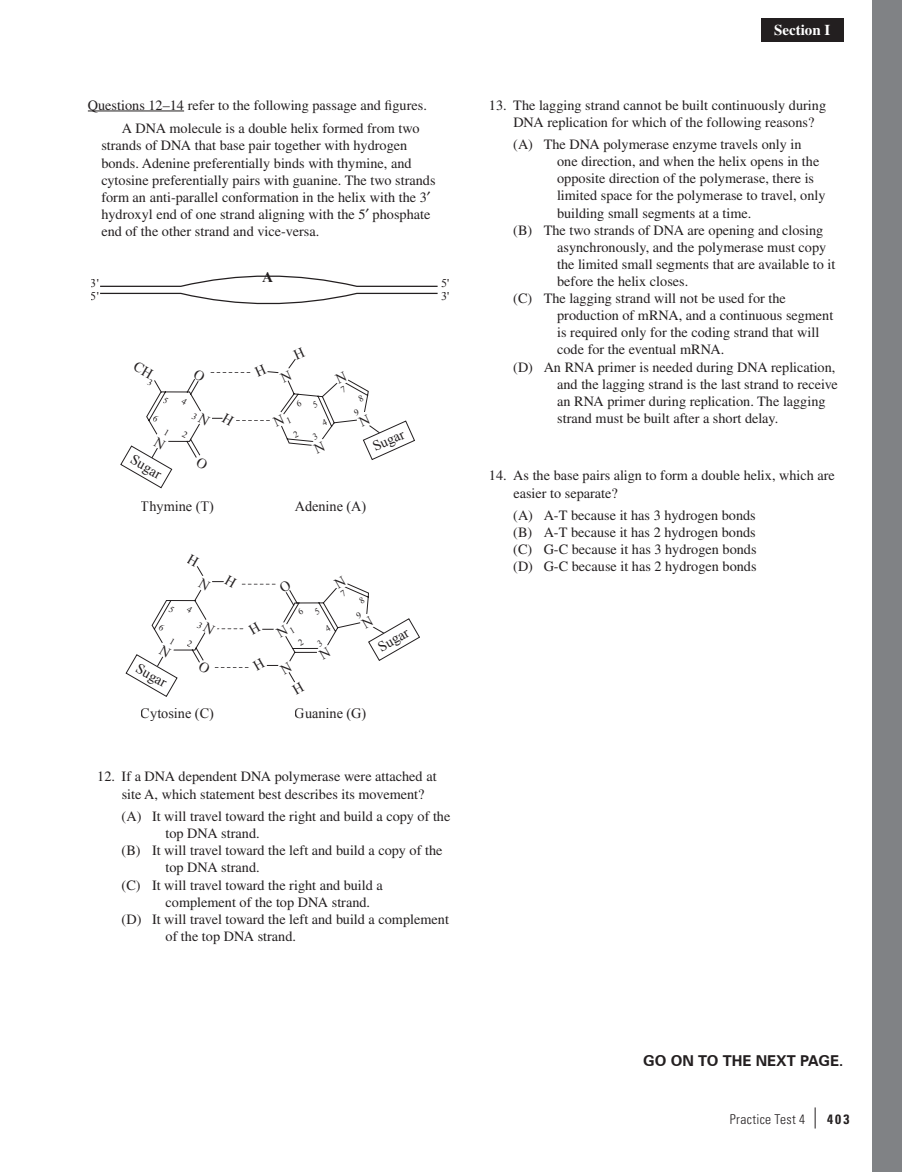
<style>
.page{position:relative;width:902px;height:1172px;background:#fff}
.page>*{position:absolute;margin:0;border:0;box-sizing:border-box;transform-origin:0 0}
.t1{font:700 15.15px "Times New Roman";color:#231f20}
.t2{font:700 15px "Zurich BT";color:#231f20}
.t3{font:700 15px "Times LT Pro";color:#fff}
.Answer{font:14.25px/17.1px "Times LT Pro";color:#231f20}
.Passage{font:14.25px/17.1px "Times LT Pro";color:#231f20}
.Question{font:14.25px/17.1px "Times LT Pro";color:#231f20}
.t4{font:14.25px/27.5px "Times New Roman";color:#231f20}
.Directions{font:14.25px "Times LT Pro";color:#231f20}
.t5{font:300 condensed 13.5px "Univers LT Pro";letter-spacing:.025em;color:#231f20}
.t6{font:12px/13.2px "Times New Roman";color:#231f20}
.s1{font-weight:400;font-size:21px}
.s2{font-weight:700}
</style>
<div class="page">
<div style="left:872px;top:0;width:30px;height:1172px;background:#808285"></div>
<div style="left:760px;top:18px;width:83px;height:23px;background:#231f20"></div>
<hr style="left:88px;top:111px;width:96px;height:1px;background:#231f20">
<svg style="left:100px;top:275px;width:338px;height:30px"></svg>
<svg style="left:120px;top:359px;width:295px;height:130px"></svg>
<svg style="left:125px;top:566px;width:295px;height:131px"></svg>
<p class="Directions" style="left:88px;top:96px;width:340px">Questions 12–14 refer to the following passage and figures.</p>
<p class="Passage" style="left:101px;top:120px;width:336px;text-indent:20px">A DNA molecule is a double helix formed from two strands of DNA that base pair together with hydrogen bonds. Adenine preferentially binds with thymine, and cytosine preferentially pairs with guanine. The two strands form an anti-parallel conformation in the helix with the 3 hydroxyl end of one strand aligning with the 5 phosphate end of the other strand and vice-versa.</p>
<p class="t6" style="left:91px;top:276px;width:10px">3'<br>5'</p>
<p class="t1" style="left:262px;top:267px;width:12px">A</p>
<p class="t6" style="left:441px;top:276px;width:10px">5'</p>
<p class="t6" style="left:441px;top:290px;width:10px">3'</p>
<p class="t4" style="left:139px;top:446px;width:35px;rotate:30deg">Sugar</p>
<p class="t4" style="left:354px;top:410px;width:37px;rotate:-24deg">N<br>Sugar</p>
<p class="t4" style="left:141px;top:493px;width:75px">Thymine (T)</p>
<p class="t4" style="left:295px;top:493px;width:73px">Adenine (A)</p>
<p class="t4" style="left:144px;top:655px;width:35px;rotate:30deg">Sugar</p>
<p class="t4" style="left:356px;top:613px;width:37px;rotate:-30deg">N<br>Sugar</p>
<p class="t4" style="left:141px;top:699px;width:75px">Cytosine (C)</p>
<p class="t4" style="left:295px;top:699px;width:73px">Guanine (G)</p>
<p class="Question" style="left:122px;top:768px;width:316px;text-indent:-24px">12. If a DNA dependent DNA polymerase were attached at site A, which statement best describes its movement?</p>
<p class="Answer" style="left:165px;top:807px;width:286px;text-indent:-44px">(A) It will travel toward the right and build a copy of the top DNA strand.</p>
<p class="Answer" style="left:165px;top:841px;width:278px;text-indent:-44px">(B) It will travel toward the left and build a copy of the top DNA strand.</p>
<p class="Answer" style="left:165px;top:876px;width:219px;text-indent:-44px">(C) It will travel toward the right and build a complement of the top DNA strand.</p>
<p class="Answer" style="left:165px;top:910px;width:285px;text-indent:-44px">(D) It will travel toward the left and build a complement of the top DNA strand.</p>
<p class="t3" style="left:774px;top:21px;width:58px">Section I</p>
<p class="Question" style="left:513px;top:96px;width:314px;text-indent:-24px">13. The lagging strand cannot be built continuously during<br>DNA replication for which of the following reasons?</p>
<p class="Answer" style="left:557px;top:136px;width:270px;text-indent:-44px">(A) The DNA polymerase enzyme travels only in one direction, and when the helix opens in the opposite direction of the polymerase, there is limited space for the polymerase to travel, only building small segments at a time.</p>
<p class="Answer" style="left:557px;top:221px;width:280px;text-indent:-44px">(B) The two strands of DNA are opening and closing asynchronously, and the polymerase must copy the limited small segments that are available to it before the helix closes.</p>
<p class="Answer" style="left:557px;top:289px;width:277px;text-indent:-44px">(C) The lagging strand will not be used for the production of mRNA, and a continuous segment is required only for the coding strand that will code for the eventual mRNA.</p>
<p class="Answer" style="left:557px;top:358px;width:282px;text-indent:-44px">(D) An RNA primer is needed during DNA replication, and the lagging strand is the last strand to receive an RNA primer during replication. The lagging strand must be built after a short delay.</p>
<p class="Question" style="left:513px;top:467px;width:323px;text-indent:-24px">14. As the base pairs align to form a double helix, which are easier to separate?</p>
<p class="Answer" style="left:513px;top:506px;width:244px">(A) A-T because it has 3 hydrogen bonds</p>
<p class="Answer" style="left:513px;top:523px;width:244px">(B) A-T because it has 2 hydrogen bonds</p>
<p class="Answer" style="left:513px;top:541px;width:245px">(C) G-C because it has 3 hydrogen bonds</p>
<p class="Answer" style="left:513px;top:558px;width:245px">(D) G-C because it has 2 hydrogen bonds</p>
<p class="t2" style="left:643px;top:1051px;width:202px">GO ON TO THE NEXT PAGE.</p>
<p class="t5" style="left:729px;top:1110px;width:121px">Practice Test 4 <span class="s1">|</span> <span class="s2">403</span></p>
</div>
